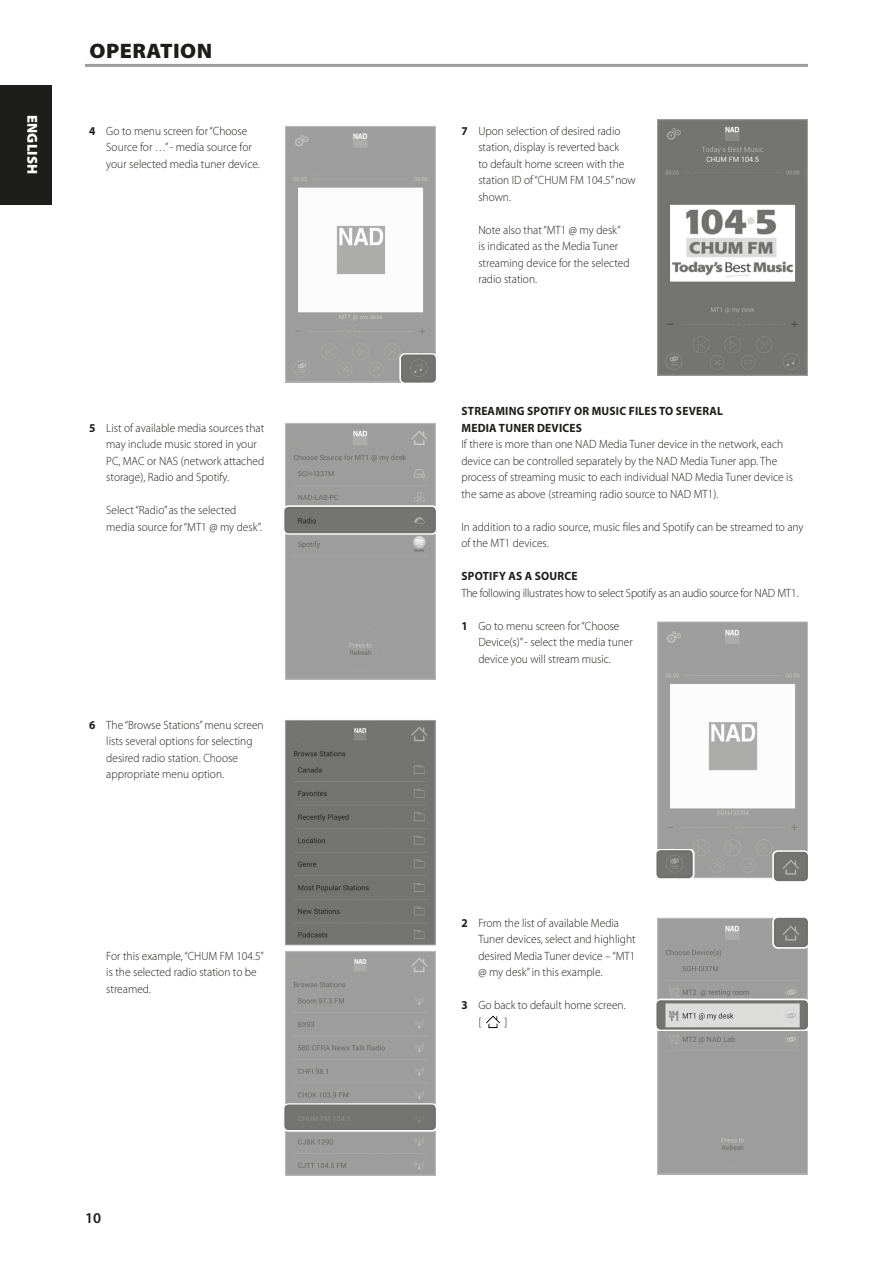
<style>
.page{position:relative;width:893px;height:1263px;background:#fff}
.page>*{position:absolute;margin:0;border:0;box-sizing:border-box;transform-origin:0 0}
.Body_copy_-_header{font:900 21px "Myriad Pro";letter-spacing:.02em;color:#1d1d1b;scale:1.05 1}
.t1{font:600 15px "Myriad Pro";color:#1d1d1b}
.t2{font:900 14.4px "Myriad Pro";letter-spacing:.02em;color:#fff}
.Body_copy_-_indent_1{font:300 12px/16.5px "Myriad Pro";color:#1d1d1b;scale:.95 1}
.Body_copy_-_normal{font:300 12px/16.5px "Myriad Pro";color:#1d1d1b;scale:.95 1}
.Body_copy_-_sub-sect{font:700 12px/16.5px "Myriad Pro";letter-spacing:.02em;color:#1d1d1b;scale:.95 1}
.Body_copy_-_normal-2{font:300 12px "Myriad Pro";letter-spacing:-.02em;color:#1d1d1b;scale:.95 1}
.s1{font-weight:700}
</style>
<div class="page">
<img style="left:486px;top:1015px;width:14px;height:14px">
<hr style="left:85px;top:64px;width:723px;height:3px;background:#9d9d9d">
<img style="left:287px;top:128px;width:147px;height:253px">
<div style="left:285px;top:126px;width:151px;height:257px;border:1px solid #9d9d9d"></div>
<div style="left:400px;top:353px;width:37px;height:31px;background:#dfdfde"></div>
<img style="left:404px;top:357px;width:29px;height:23px">
<div style="left:401px;top:354px;width:35px;height:29px;border:2px solid #70706f;border-radius:3px"></div>
<img style="left:659px;top:121px;width:147px;height:253px">
<div style="left:657px;top:119px;width:151px;height:257px;border:1px solid #9d9d9d"></div>
<img style="left:659px;top:623px;width:147px;height:253px">
<div style="left:657px;top:621px;width:151px;height:257px;border:1px solid #9d9d9d"></div>
<div style="left:655px;top:849px;width:39px;height:30px;background:#fff"></div>
<img style="left:659px;top:853px;width:31px;height:22px">
<div style="left:656px;top:850px;width:37px;height:28px;border:2px solid #70706f;border-radius:3px"></div>
<div style="left:287px;top:425px;width:147px;height:253px;background:#9d9d9d"></div>
<div style="left:285px;top:423px;width:151px;height:257px;border:1px solid #9d9d9d"></div>
<svg style="left:285px;top:505px;width:151px;height:30px"></svg>
<div style="left:287px;top:510px;width:146px;height:20px;background:#747473"></div>
<div style="left:284px;top:507px;width:152px;height:26px;border:2px solid #70706f;border-radius:3px"></div>
<img style="left:287px;top:722px;width:147px;height:221px">
<div style="left:285px;top:720px;width:151px;height:225px;border:1px solid #9d9d9d"></div>
<img style="left:287px;top:953px;width:147px;height:221px">
<div style="left:285px;top:951px;width:151px;height:225px;border:1px solid #9d9d9d"></div>
<svg style="left:285px;top:1103px;width:151px;height:28px"></svg>
<div style="left:287px;top:1107px;width:146px;height:20px;background:#747473"></div>
<div style="left:284px;top:1104px;width:152px;height:26px;border:2px solid #70706f;border-radius:3px"></div>
<svg style="left:772px;top:850px;width:36px;height:32px"></svg>
<img style="left:777px;top:855px;width:28px;height:23px">
<div style="left:774px;top:852px;width:34px;height:29px;border:2px solid #70706f;border-radius:3px"></div>
<div style="left:659px;top:920px;width:147px;height:252px;background:#9d9d9d"></div>
<div style="left:657px;top:918px;width:151px;height:256px;border:1px solid #9d9d9d"></div>
<svg style="left:657px;top:999px;width:151px;height:32px"></svg>
<img style="left:659px;top:1003px;width:146px;height:23px">
<div style="left:656px;top:1000px;width:152px;height:29px;border:2px solid #70706f;border-radius:3px"></div>
<svg style="left:772px;top:917px;width:36px;height:31px"></svg>
<img style="left:777px;top:921px;width:28px;height:23px">
<div style="left:774px;top:918px;width:34px;height:29px;border:2px solid #70706f;border-radius:3px"></div>
<div style="left:0;top:85px;width:51px;height:119px;background:#1d1d1b"></div>
<p class="t2" style="left:42px;top:115px;width:62px;rotate:90deg">ENGLISH</p>
<p class="Body_copy_-_header" style="left:90px;top:37px;width:118px">OPERATION</p>
<p class="Body_copy_-_indent_1" style="left:106px;top:122px;width:163px;text-indent:-17px"><span class="s1">4</span> Go to menu screen for “Choose<br>Source for …” - media source for your selected media tuner device.</p>
<p class="Body_copy_-_indent_1" style="left:106px;top:419px;width:168px;text-indent:-17px"><span class="s1">5</span> List of available media sources that may include music stored in your<br>PC, MAC or NAS (network attached storage), Radio and Spotify.</p>
<p class="Body_copy_-_indent_1" style="left:106px;top:502px;width:165px">Select “Radio” as the selected media source for “MT1 @ my desk”.</p>
<p class="Body_copy_-_indent_1" style="left:106px;top:716px;width:167px;text-indent:-17px"><span class="s1">6</span> The “Browse Stations” menu screen lists several options for selecting desired radio station. Choose appropriate menu option.</p>
<p class="Body_copy_-_indent_1" style="left:106px;top:947px;width:167px">For this example, “CHUM FM 104.5” is the selected radio station to be streamed.</p>
<p class="t1" style="left:85px;top:1208px;width:18px">10</p>
<p class="Body_copy_-_indent_1" style="left:478px;top:122px;width:167px;text-indent:-17px"><span class="s1">7</span> Upon selection of desired radio station, display is reverted back<br>to default home screen with the station ID of “CHUM FM 104.5” now shown.</p>
<p class="Body_copy_-_indent_1" style="left:478px;top:221px;width:161px">Note also that “MT1 @ my desk” is indicated as the Media Tuner streaming device for the selected radio station.</p>
<p class="Body_copy_-_sub-sect" style="left:461px;top:402px;width:277px">STREAMING SPOTIFY OR MUSIC FILES TO SEVERAL<br>MEDIA TUNER DEVICES</p>
<p class="Body_copy_-_normal" style="left:461px;top:436px;width:350px">If there is more than one NAD Media Tuner device in the network, each device can be controlled separately by the NAD Media Tuner app. The process of streaming music to each individual NAD Media Tuner device is the same as above (streaming radio source to NAD MT1).</p>
<p class="Body_copy_-_normal" style="left:461px;top:518px;width:362px">In addition to a radio source, music files and Spotify can be streamed to any of the MT1 devices.</p>
<p class="Body_copy_-_sub-sect" style="left:461px;top:567px;width:124px">SPOTIFY AS A SOURCE</p>
<p class="Body_copy_-_normal-2" style="left:461px;top:585px;width:356px">The following illustrates how to select Spotify as an audio source for NAD MT1.</p>
<p class="Body_copy_-_indent_1" style="left:478px;top:617px;width:164px;text-indent:-17px"><span class="s1">1</span> Go to menu screen for “Choose<br>Device(s)” - select the media tuner device you will stream music.</p>
<p class="Body_copy_-_indent_1" style="left:478px;top:914px;width:167px;text-indent:-17px"><span class="s1">2</span> From the list of available Media<br>Tuner devices, select and highlight desired Media Tuner device – “MT1 @ my desk” in this example.</p>
<p class="Body_copy_-_indent_1" style="left:478px;top:997px;width:157px;text-indent:-17px"><span class="s1">3</span> Go back to default home screen. [</p>
<p class="Body_copy_-_indent_1" style="left:504px;top:1013px;width:5px">]</p>
</div>
